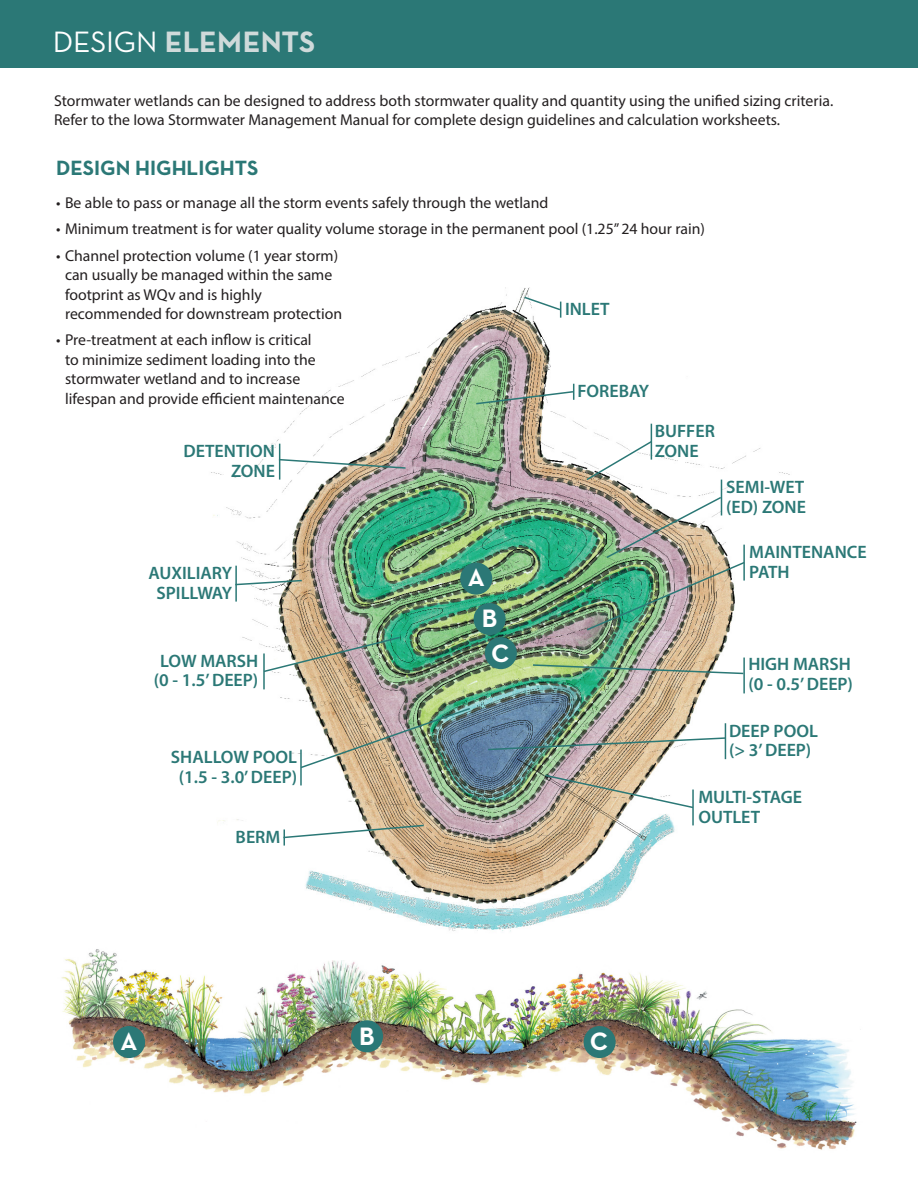
<style>
.page{position:relative;width:918px;height:1188px;background:#fff}
.page>*{position:absolute;margin:0;border:0;box-sizing:border-box;transform-origin:0 0}
.t1{font:700 30px "Neutra Text";letter-spacing:.005em;color:#cfdada}
.t2{font:700 25.65px "Neutra Text";color:#fff}
.Paragraph_Style_1{font:700 21px "Neutra Text";color:#2b7876}
.Paragraph_Style_1-2{font:600 18px "Myriad Pro";color:#2b7876}
.Paragraph_Style_1-3{font:15.75px/19.5px "Myriad Pro";color:#231f20}
.s1{font-weight:400;color:#fff}
</style>
<div class="page">
<img style="left:61px;top:949px;width:796px;height:201px">
<div style="left:0;top:0;width:918px;height:68px;background:#2b7876"></div>
<div style="left:351px;top:1020px;width:32px;height:32px;background:#2b7876;border-radius:50%"></div>
<div style="left:113px;top:1026px;width:32px;height:32px;background:#2b7876;border-radius:50%"></div>
<div style="left:584px;top:1026px;width:32px;height:32px;background:#2b7876;border-radius:50%"></div>
<img style="left:193px;top:288px;width:598px;height:672px">
<hr style="left:279px;top:444px;width:1px;height:36px;background:#2b7876">
<div style="left:474px;top:603px;width:32px;height:32px;background:#2b7876;border-radius:50%"></div>
<div style="left:460px;top:563px;width:32px;height:32px;background:#2b7876;border-radius:50%"></div>
<div style="left:485px;top:637px;width:32px;height:32px;background:#2b7876;border-radius:50%"></div>
<hr style="left:235px;top:566px;width:2px;height:36px;background:#2b7876">
<hr style="left:263px;top:653px;width:2px;height:36px;background:#2b7876">
<hr style="left:300px;top:750px;width:2px;height:35px;background:#2b7876">
<hr style="left:651px;top:424px;width:1px;height:36px;background:#2b7876">
<hr style="left:721px;top:480px;width:1px;height:36px;background:#2b7876">
<hr style="left:743px;top:658px;width:2px;height:35px;background:#2b7876">
<hr style="left:725px;top:723px;width:1px;height:36px;background:#2b7876">
<hr style="left:692px;top:790px;width:2px;height:35px;background:#2b7876">
<svg style="left:277px;top:458px;width:130px;height:12px"></svg>
<svg style="left:234px;top:579px;width:69px;height:7px"></svg>
<img style="left:262px;top:636px;width:140px;height:37px">
<img style="left:299px;top:707px;width:173px;height:62px">
<svg style="left:282px;top:824px;width:143px;height:22px"></svg>
<img style="left:544px;top:774px;width:151px;height:35px">
<img style="left:487px;top:736px;width:240px;height:15px">
<img style="left:531px;top:663px;width:214px;height:12px">
<img style="left:585px;top:496px;width:161px;height:136px">
<svg style="left:585px;top:440px;width:68px;height:42px"></svg>
<svg style="left:475px;top:384px;width:100px;height:21px"></svg>
<svg style="left:523px;top:295px;width:39px;height:23px"></svg>
<p class="t1" style="left:53px;top:23px;width:264px"><span class="s1">DESIGN</span> ELEMENTS</p>
<p class="Paragraph_Style_1-3" style="left:54px;top:91px;width:781px">Stormwater wetlands can be designed to address both stormwater quality and quantity using the unified sizing criteria.<br>Refer to the Iowa Stormwater Management Manual for complete design guidelines and calculation worksheets.</p>
<p class="Paragraph_Style_1" style="left:56px;top:155px;width:204px">DESIGN HIGHLIGHTS</p>
<p class="Paragraph_Style_1-3" style="left:56px;top:193px;width:494px">• Be able to pass or manage all the storm events safely through the wetland</p>
<p class="Paragraph_Style_1-3" style="left:56px;top:219px;width:650px">• Minimum treatment is for water quality volume storage in the permanent pool (1.25” 24 hour rain)</p>
<p class="Paragraph_Style_1-3" style="left:65px;top:245px;width:279px;text-indent:-9px">• Channel protection volume (1 year storm) can usually be managed within the same footprint as WQv and is highly recommended for downstream protection</p>
<p class="Paragraph_Style_1-3" style="left:65px;top:330px;width:281px;text-indent:-9px">• Pre-treatment at each inflow is critical<br>to minimize sediment loading into the stormwater wetland and to increase lifespan and provide efficient maintenance</p>
<p class="Paragraph_Style_1-2" style="left:565px;top:298px;width:46px">INLET</p>
<p class="Paragraph_Style_1-2" style="left:577px;top:380px;width:73px">FOREBAY</p>
<p class="Paragraph_Style_1-2" style="left:183px;top:440px;width:93px">DETENTION</p>
<p class="Paragraph_Style_1-2" style="left:231px;top:459px;width:45px">ZONE</p>
<p class="Paragraph_Style_1-2" style="left:149px;top:562px;width:85px">AUXILIARY</p>
<p class="Paragraph_Style_1-2" style="left:157px;top:581px;width:77px">SPILLWAY</p>
<p class="Paragraph_Style_1-2" style="left:160px;top:649px;width:100px">LOW MARSH</p>
<p class="Paragraph_Style_1-2" style="left:154px;top:669px;width:106px">(0 - 1.5’ DEEP)</p>
<p class="Paragraph_Style_1-2" style="left:171px;top:746px;width:128px">SHALLOW POOL</p>
<p class="Paragraph_Style_1-2" style="left:179px;top:765px;width:120px">(1.5 - 3.0’ DEEP)</p>
<p class="Paragraph_Style_1-2" style="left:236px;top:825px;width:46px">BERM</p>
<p class="t2" style="left:468px;top:561px;width:19px">A</p>
<p class="t2" style="left:482px;top:603px;width:17px">B</p>
<p class="t2" style="left:491px;top:637px;width:20px">C</p>
<p class="Paragraph_Style_1-2" style="left:655px;top:420px;width:62px">BUFFER</p>
<p class="Paragraph_Style_1-2" style="left:655px;top:439px;width:45px">ZONE</p>
<p class="Paragraph_Style_1-2" style="left:726px;top:476px;width:80px">SEMI-WET</p>
<p class="Paragraph_Style_1-2" style="left:726px;top:495px;width:81px">(ED) ZONE</p>
<p class="Paragraph_Style_1-2" style="left:749px;top:541px;width:119px">MAINTENANCE</p>
<p class="Paragraph_Style_1-2" style="left:749px;top:560px;width:42px">PATH</p>
<p class="Paragraph_Style_1-2" style="left:748px;top:653px;width:104px">HIGH MARSH</p>
<p class="Paragraph_Style_1-2" style="left:748px;top:672px;width:106px">(0 - 0.5’ DEEP)</p>
<p class="Paragraph_Style_1-2" style="left:729px;top:719px;width:90px">DEEP POOL</p>
<p class="Paragraph_Style_1-2" style="left:729px;top:739px;width:84px">(&gt; 3’ DEEP)</p>
<p class="Paragraph_Style_1-2" style="left:698px;top:786px;width:105px">MULTI-STAGE</p>
<p class="Paragraph_Style_1-2" style="left:698px;top:805px;width:63px">OUTLET</p>
<p class="t2" style="left:121px;top:1025px;width:19px">A</p>
<p class="t2" style="left:359px;top:1020px;width:17px">B</p>
<p class="t2" style="left:590px;top:1026px;width:20px">C</p>
</div>
